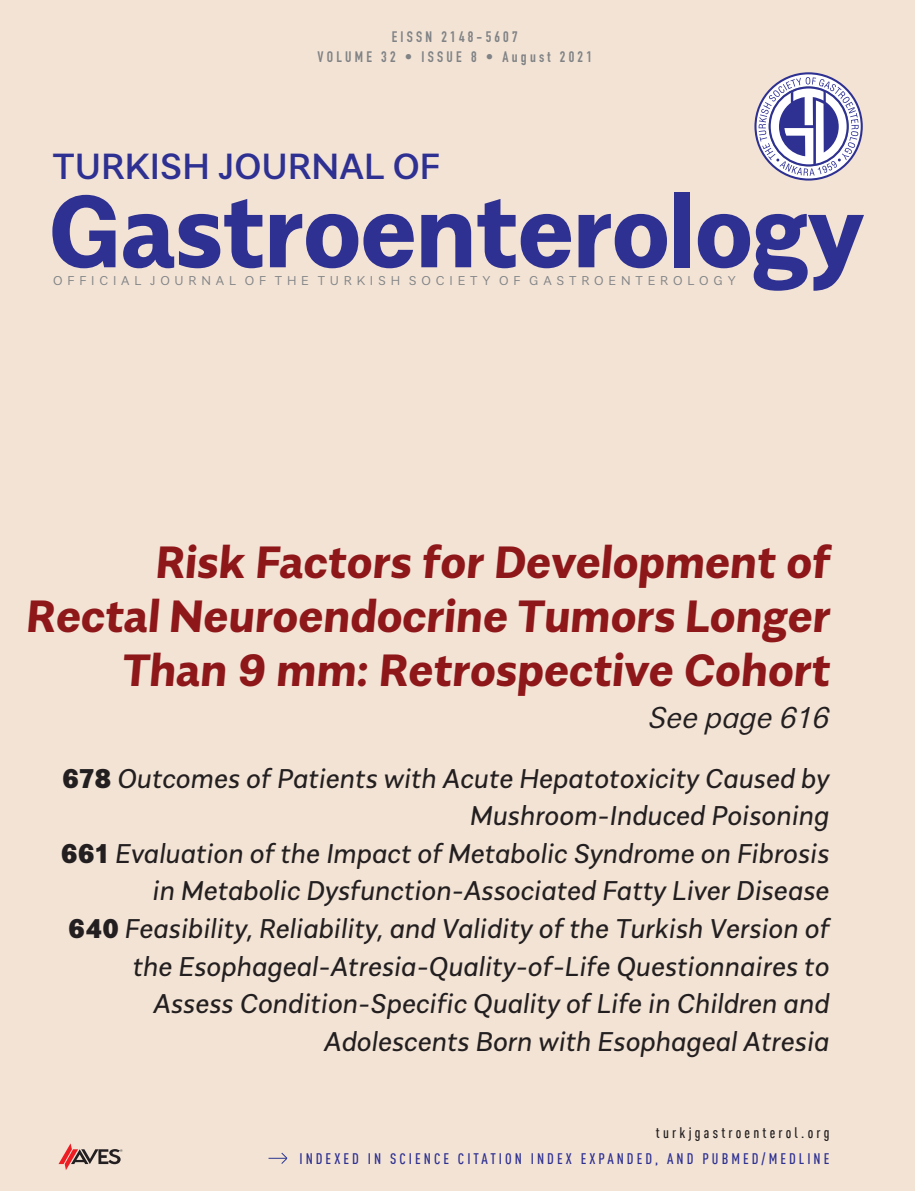
<style>
.page{position:relative;width:915px;height:1191px;background:#fff}
.page>*{position:absolute;margin:0;border:0;box-sizing:border-box;transform-origin:0 0}
.t1{font:700 102px "Alergia Normal";letter-spacing:-.01em;color:#2e3092}
.t2{font:700 45px/54px "Alergia Normal";color:#8e171a;text-align:right}
.t3{font:500 36.15px "Alergia Normal";color:#2e3092}
.t4{font:italic 300 30px "Alergia Normal";color:#231f20}
.t5{font:italic 27px/37.5px "Alergia Normal";color:#231f20;text-align:right}
.t6{font:500 15px "DIN Cond";letter-spacing:.2em;color:#2e3092}
.t7{font:700 15px/19.5px "DIN Condensed";letter-spacing:.215em;color:#808285;text-align:center}
.t8{font:500 15px "DIN Cond";letter-spacing:.215em;color:#231f20}
.t9{font:300 12.75px "Alergia Normal";color:#808285}
.s1{font-weight:900;font-style:normal}
</style>
<div class="page">
<div style="left:0;top:0;width:914px;height:1191px;background:#f2e3d5"></div>
<svg style="left:754px;top:72px;width:108px;height:109px"></svg>
<svg style="left:58px;top:1143px;width:64px;height:27px"></svg>
<svg style="left:268px;top:1152px;width:19px;height:11px"></svg>
<p class="t7" style="left:317px;top:27px;width:276px">EISSN 2148-5607<br>VOLUME 32 • ISSUE 8 • August 2021</p>
<h3 class="t3" style="left:53px;top:138px;width:388px">TURKISH JOURNAL OF</h3>
<h1 class="t1" style="left:48px;top:150px;width:817px">Gastroenterology</h1>
<p class="t9" style="left:53px;top:271px;width:683px">O F F I C I A L J O U R N A L O F T H E T U R K I S H S O C I E T Y O F G A S T R O E N T E R O L O G Y</p>
<h2 class="t2" style="left:25px;top:531px;width:811px">Risk Factors for Development of<br>Rectal Neuroendocrine Tumors Longer<br>Than 9 mm: Retrospective Cohort</h2>
<p class="t4" style="left:647px;top:694px;width:187px">See page 616</p>
<p class="t5" style="left:61px;top:757px;width:770px"><span class="s1">678</span> Outcomes of Patients with Acute Hepatotoxicity Caused by Mushroom-Induced Poisoning<br><span class="s1">661</span> Evaluation of the Impact of Metabolic Syndrome on Fibrosis in Metabolic Dysfunction-Associated Fatty Liver Disease<br><span class="s1">640</span> Feasibility, Reliability, and Validity of the Turkish Version of the Esophageal-Atresia-Quality-of-Life Questionnaires to Assess Condition-Specific Quality of Life in Children and Adolescents Born with Esophageal Atresia</p>
<p class="t8" style="left:655px;top:1123px;width:175px">turkjgastroenterol.org</p>
<p class="t6" style="left:299px;top:1149px;width:531px">INDEXED IN SCIENCE CITATION INDEX EXPANDED, AND PUBMED/MEDLINE</p>
</div>
